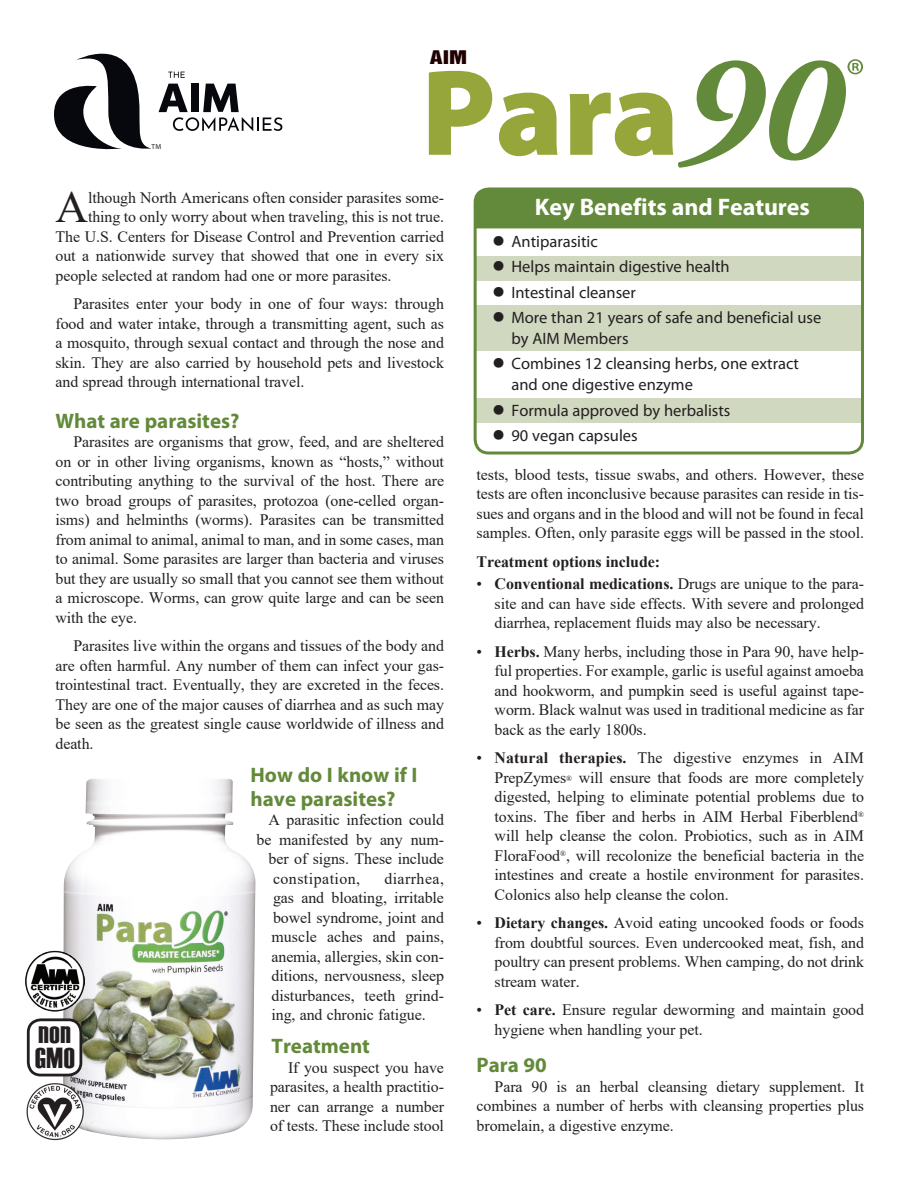
<style>
.page{position:relative;width:918px;height:1188px;background:#fff}
.page>*{position:absolute;margin:0;border:0;box-sizing:border-box;transform-origin:0 0}
.t1{font:900 123.6px "Myriad Pro";color:#97a63a}
.Body_text{font:45.3px "Times New Roman";color:#231f20}
.t2{font:28.95px "Haettenschweiler";letter-spacing:.025em;color:#231f20}
.Body_text-2{font:700 24px "Myriad Pro";letter-spacing:-.005em;color:#fff}
.Subhead{font:700 21px/24px "Myriad Pro";color:#638a3b}
.t3{font:17.25px "Helvetica Inserat";color:#200000;scale:1.35 1}
.B___F_body_text{font:16.5px/20.9px "Myriad Pro";color:#231f20}
.Body_text-3{font:15.9px/19.5px "Times New Roman";letter-spacing:-.005em;color:#231f20;text-align:justify}
.Body_text-4{font:700 15.9px "Times New Roman";letter-spacing:-.005em;color:#231f20}
.Body_text-5{font:15.9px "Times New Roman";letter-spacing:.03em;color:#231f20}
.mini_heads{font:7.35px "Myriad Pro";color:#231f20}
.s1{font-family:"Adobe Garamond Pro";font-weight:700;font-style:italic;font-size:153.15px;color:#638a3b}
.s2{font-size:46.5px}
.s3{font-weight:700}
.s4{font-size:7.8px}
</style>
<div class="page">
<img style="left:62px;top:779px;width:194px;height:361px">
<div style="left:476px;top:398px;width:386px;height:24px;background:#d0d8c0"></div>
<div style="left:476px;top:305px;width:387px;height:46px;background:#d0d8c0"></div>
<div style="left:475px;top:256px;width:387px;height:24px;background:#d0d8c0"></div>
<div style="left:474px;top:188px;width:390px;height:266px;border:3px solid #638a3b;border-radius:14px"></div>
<div style="left:475px;top:188px;width:389px;height:40px;background:#638a3b"></div>
<svg style="left:847px;top:59px;width:16px;height:16px"></svg>
<div style="left:28px;top:1020px;width:53px;height:55px;background:#fff;border-radius:13px"></div>
<div style="left:27px;top:1018px;width:55px;height:58px;border:3px solid #231f20;border-radius:13px"></div>
<img style="left:26px;top:1083px;width:58px;height:58px">
<img style="left:25px;top:950px;width:60px;height:62px">
<svg style="left:54px;top:54px;width:97px;height:95px"></svg>
<svg style="left:159px;top:84px;width:123px;height:47px"></svg>
<svg style="left:168px;top:72px;width:17px;height:6px"></svg>
<p class="mini_heads" style="left:152px;top:142px;width:11px">TM</p>
<p class="t3" style="left:430px;top:47px;width:29px">AIM</p>
<h1 class="t1" style="left:421px;top:31px;width:419px">Para<span class="s1">90</span></h1>
<p class="Body_text" style="left:56px;top:175px;width:34px">A</p>
<p class="Body_text-3" style="left:88px;top:187px;width:357px">lthough North Americans often consider parasites some-</p>
<p class="Body_text-3" style="left:88px;top:207px;width:357px">thing to only worry about when traveling, this is not true.</p>
<p class="Body_text-3" style="left:56px;top:226px;width:390px">The U.S. Centers for Disease Control and Prevention carried</p>
<p class="Body_text-3" style="left:56px;top:246px;width:390px">out a nationwide survey that showed that one in every six</p>
<p class="Body_text-3" style="left:56px;top:265px;width:338px">people selected at random had one or more parasites.</p>
<p class="Body_text-3" style="left:56px;top:294px;width:390px;text-indent:18px">Parasites enter your body in one of four ways: through food and water intake, through a transmitting agent, such as a mosquito, through sexual contact and through the nose and skin. They are also carried by household pets and livestock and spread through international travel.</p>
<p class="Subhead" style="left:56px;top:408px;width:186px">What are parasites?</p>
<p class="Body_text-3" style="left:56px;top:432px;width:390px;text-indent:18px">Parasites are organisms that grow, feed, and are sheltered on or in other living organisms, known as “hosts,” without contributing anything to the survival of the host. There are two broad groups of parasites, protozoa (one-celled organ&shy;isms) and helminths (worms). Parasites can be transmitted from animal to animal, animal to man, and in some cases, man to animal. Some parasites are larger than bacteria and viruses but they are usually so small that you cannot see them without a microscope. Worms, can grow quite large and can be seen with the eye.</p>
<p class="Body_text-3" style="left:56px;top:636px;width:390px;text-indent:18px">Parasites live within the organs and tissues of the body and are often harmful. Any number of them can infect your gas&shy;trointestinal tract. Eventually, they are excreted in the feces.<br>They are one of the major causes of diarrhea and as such may be seen as the greatest single cause worldwide of illness and death.</p>
<p class="Subhead" style="left:250px;top:762px;width:169px">How do I know if I have parasites?</p>
<p class="Body_text-3" style="left:268px;top:810px;width:177px">A parasitic infection could</p>
<p class="Body_text-3" style="left:256px;top:829px;width:189px">be manifested by any num-</p>
<p class="Body_text-3" style="left:268px;top:849px;width:177px">ber of signs. These include</p>
<p class="Body_text-5" style="left:273px;top:867px;width:89px">constipation,</p>
<p class="Body_text-3" style="left:272px;top:868px;width:174px;text-indent:113px">diarrhea, gas and bloating, irritable bowel syndrome, joint and muscle aches and pains, anemia, allergies, skin con&shy;ditions, nervousness, sleep disturbances, teeth grind&shy;ing, and chronic fatigue.</p>
<p class="Subhead" style="left:272px;top:1033px;width:100px">Treatment</p>
<p class="Body_text-3" style="left:270px;top:1057px;width:176px;text-indent:18px">If you suspect you have parasites, a health practitio&shy;ner can arrange a number of tests. These include stool</p>
<p class="t2" style="left:38px;top:1013px;width:34px">non</p>
<p class="t2" style="left:35px;top:1038px;width:41px">GMO</p>
<p class="Body_text-2" style="left:535px;top:192px;width:276px">Key Benefits and Features</p>
<p class="B___F_body_text" style="left:492px;top:231px;width:107px"><span class="s2">•</span> Antiparasitic</p>
<p class="B___F_body_text" style="left:492px;top:256px;width:239px"><span class="s2">•</span> Helps maintain digestive health</p>
<p class="B___F_body_text" style="left:492px;top:282px;width:145px"><span class="s2">•</span> Intestinal cleanser</p>
<p class="B___F_body_text" style="left:512px;top:307px;width:311px;text-indent:-20px"><span class="s2">•</span> More than 21 years of safe and beneficial use by AIM Members</p>
<p class="B___F_body_text" style="left:512px;top:353px;width:289px;text-indent:-20px"><span class="s2">•</span> Combines 12 cleansing herbs, one extract and one digestive enzyme</p>
<p class="B___F_body_text" style="left:492px;top:399px;width:240px"><span class="s2">•</span> Formula approved by herbalists</p>
<p class="B___F_body_text" style="left:492px;top:425px;width:147px"><span class="s2">•</span> 90 vegan capsules</p>
<p class="Body_text-3" style="left:477px;top:464px;width:389px">tests, blood tests, tissue swabs, and others. However, these tests are often inconclusive because parasites can reside in tis&shy;sues and organs and in the blood and will not be found in fecal samples. Often, only parasite eggs will be passed in the stool.</p>
<p class="Body_text-4" style="left:477px;top:550px;width:185px">Treatment options include:</p>
<p class="Body_text-3" style="left:495px;top:574px;width:371px;text-indent:-18px">• <span class="s3">Conventional medications.</span> Drugs are unique to the para&shy;site and can have side effects. With severe and prolonged diarrhea, replacement fluids may also be necessary.</p>
<p class="Body_text-3" style="left:495px;top:641px;width:371px;text-indent:-18px">• <span class="s3">Herbs.</span> Many herbs, including those in Para 90, have help&shy;ful properties. For example, garlic is useful against amoeba and hookworm, and pumpkin seed is useful against tape&shy;worm. Black walnut was used in traditional medicine as far back as the early 1800s.</p>
<p class="Body_text-3" style="left:495px;top:748px;width:371px;text-indent:-18px">• <span class="s3">Natural therapies.</span> The digestive enzymes in AIM PrepZymes<span class="s4">®</span> will ensure that foods are more completely digested, helping to eliminate potential problems due to toxins. The fiber and herbs in AIM Herbal Fiberblend<sup>® </sup>will help cleanse the colon. Probiotics, such as in AIM FloraFood<sup>®</sup>, will recolonize the beneficial bacteria in the intestines and create a hostile environment for parasites.<br>Colonics also help cleanse the colon.</p>
<p class="Body_text-3" style="left:495px;top:913px;width:371px;text-indent:-18px">• <span class="s3">Dietary changes.</span> Avoid eating uncooked foods or foods from doubtful sources. Even undercooked meat, fish, and poultry can present problems. When camping, do not drink stream water.</p>
<p class="Body_text-3" style="left:495px;top:1000px;width:371px;text-indent:-18px">• <span class="s3">Pet care.</span> Ensure regular deworming and maintain good hygiene when handling your pet.</p>
<p class="Subhead" style="left:477px;top:1053px;width:72px">Para 90</p>
<p class="Body_text-3" style="left:477px;top:1076px;width:389px;text-indent:18px">Para 90 is an herbal cleansing dietary supplement. It combines a number of herbs with cleansing properties plus bromelain, a digestive enzyme.</p>
</div>
